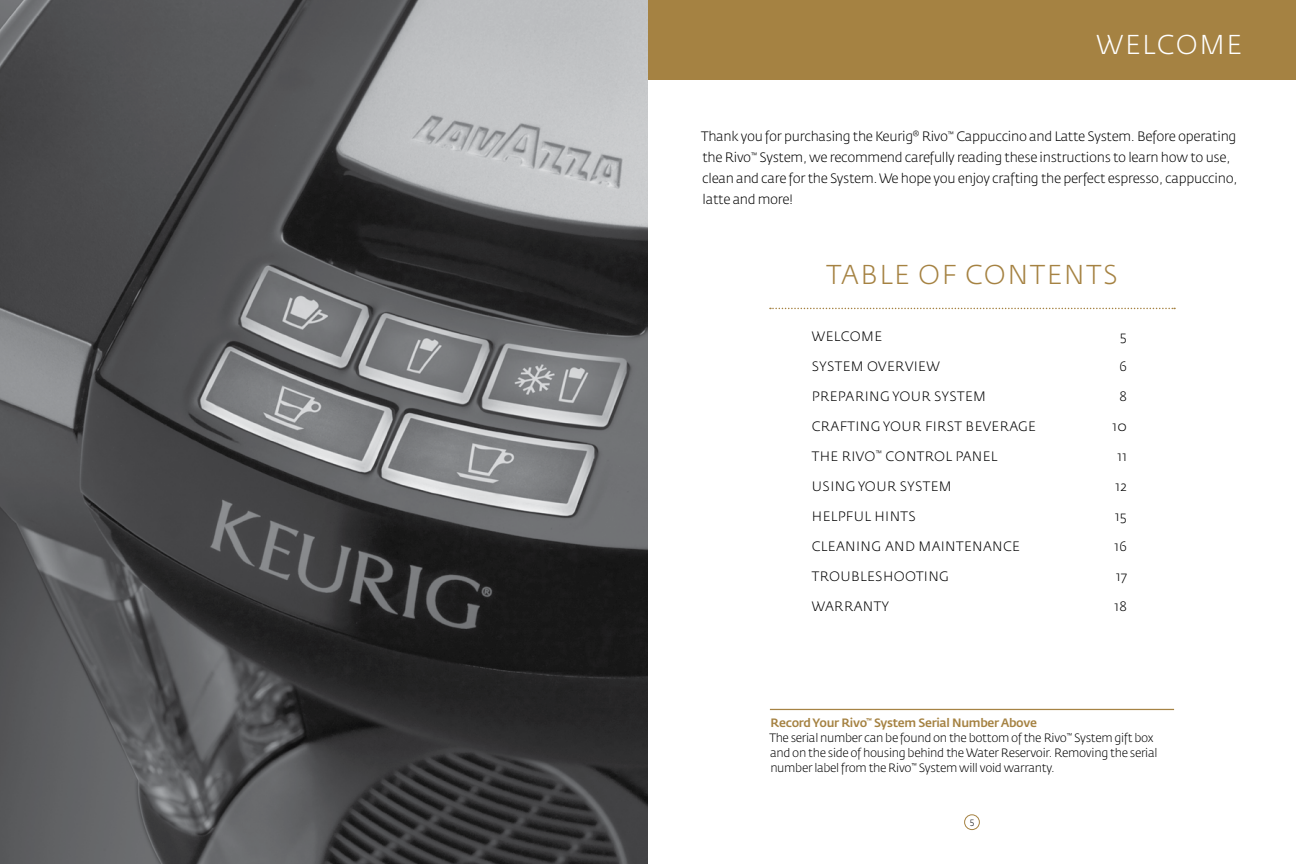
<style>
.page{position:relative;width:1296px;height:864px;background:#fff}
.page>*{position:absolute;margin:0;border:0;box-sizing:border-box;transform-origin:0 0}
.t1{font:300 27px "Fedra Sans";letter-spacing:.06em;color:#a58242}
.t2{font:300 27px "Fedra Sans";letter-spacing:.06em;color:#fff}
.t3{font:300 13.5px/21px "Fedra Sans";letter-spacing:-.02em;color:#000}
.t4{font:300 13.5px "Fedra Sans";letter-spacing:.03em;color:#000}
.t5{font:300 12px/15px "Fedra Sans";letter-spacing:-.025em;color:#000}
.t6{font:9px "Fedra Sans Light SC";color:#000}
.s1{font-weight:500;color:#a58242}
</style>
<div class="page">
<div style="left:648px;top:0;width:648px;height:80px;background:#a58242"></div>
<svg style="left:770px;top:308px;width:405px;height:1px"></svg>
<img style="left:0;top:0;width:648px;height:864px">
<hr style="left:770px;top:709px;width:404px;height:1px;background:#a58242">
<div style="left:964px;top:815px;width:16px;height:15px;border:1px solid #a58242;border-radius:50%"></div>
<h1 class="t2" style="left:1097px;top:28px;width:147px">WELCOME</h1>
<p class="t3" style="left:701px;top:126px;width:538px">Thank you for purchasing the Keurig<sup>®</sup> Rivo<sup>™</sup> Cappuccino and Latte System. Before operating the Rivo<sup>™</sup> System, we recommend carefully reading these instructions to learn how to use, clean and care for the System.We hope you enjoy crafting the perfect espresso, cappuccino, latte and more!</p>
<h1 class="t1" style="left:826px;top:258px;width:293px">TABLE OF CONTENTS</h1>
<p class="t4" style="left:812px;top:328px;width:72px">WELCOME</p>
<p class="t3" style="left:1120px;top:326px;width:8px">5</p>
<p class="t3" style="left:812px;top:356px;width:39px">System</p>
<p class="t4" style="left:867px;top:358px;width:74px">OVERVIEW</p>
<p class="t3" style="left:1119px;top:356px;width:9px">6</p>
<p class="t4" style="left:812px;top:388px;width:164px">PREPARING YOUR System</p>
<p class="t3" style="left:1119px;top:386px;width:9px">8</p>
<p class="t4" style="left:812px;top:418px;width:225px">CRAFTING YOUR FIRST BEVERAGE</p>
<p class="t3" style="left:1113px;top:416px;width:16px">10</p>
<p class="t3" style="left:812px;top:446px;width:48px">The Rivo</p>
<p class="t4" style="left:876px;top:448px;width:123px"><sup>™</sup> CONTROL PANEL</p>
<p class="t3" style="left:1117px;top:446px;width:11px">11</p>
<p class="t4" style="left:812px;top:478px;width:129px">USING YOUR System</p>
<p class="t3" style="left:1116px;top:476px;width:13px">12</p>
<p class="t4" style="left:812px;top:508px;width:105px">H ELPFUL H INTS</p>
<p class="t3" style="left:1115px;top:506px;width:13px">15</p>
<p class="t4" style="left:812px;top:538px;width:210px">CLEANING AND MAINTENANCE</p>
<p class="t3" style="left:1114px;top:536px;width:14px">16</p>
<p class="t4" style="left:812px;top:568px;width:138px">TROUBLESH OOTING</p>
<p class="t3" style="left:1116px;top:566px;width:12px">17</p>
<p class="t4" style="left:812px;top:598px;width:71px">WARRANTY</p>
<p class="t3" style="left:1114px;top:596px;width:14px">18</p>
<p class="t5" style="left:769px;top:715px;width:390px"><span class="s1">Record Your Rivo</span><sup>™</sup> <span class="s1">System Serial Number Above<br></span>The serial number can be found on the bottom of the Rivo<sup>™</sup> System gift box and on the side of housing behind the Water Reservoir. Removing the serial number label from the Rivo<sup>™</sup> System will void warranty.</p>
<p class="t6" style="left:970px;top:817px;width:6px">5</p>
</div>
